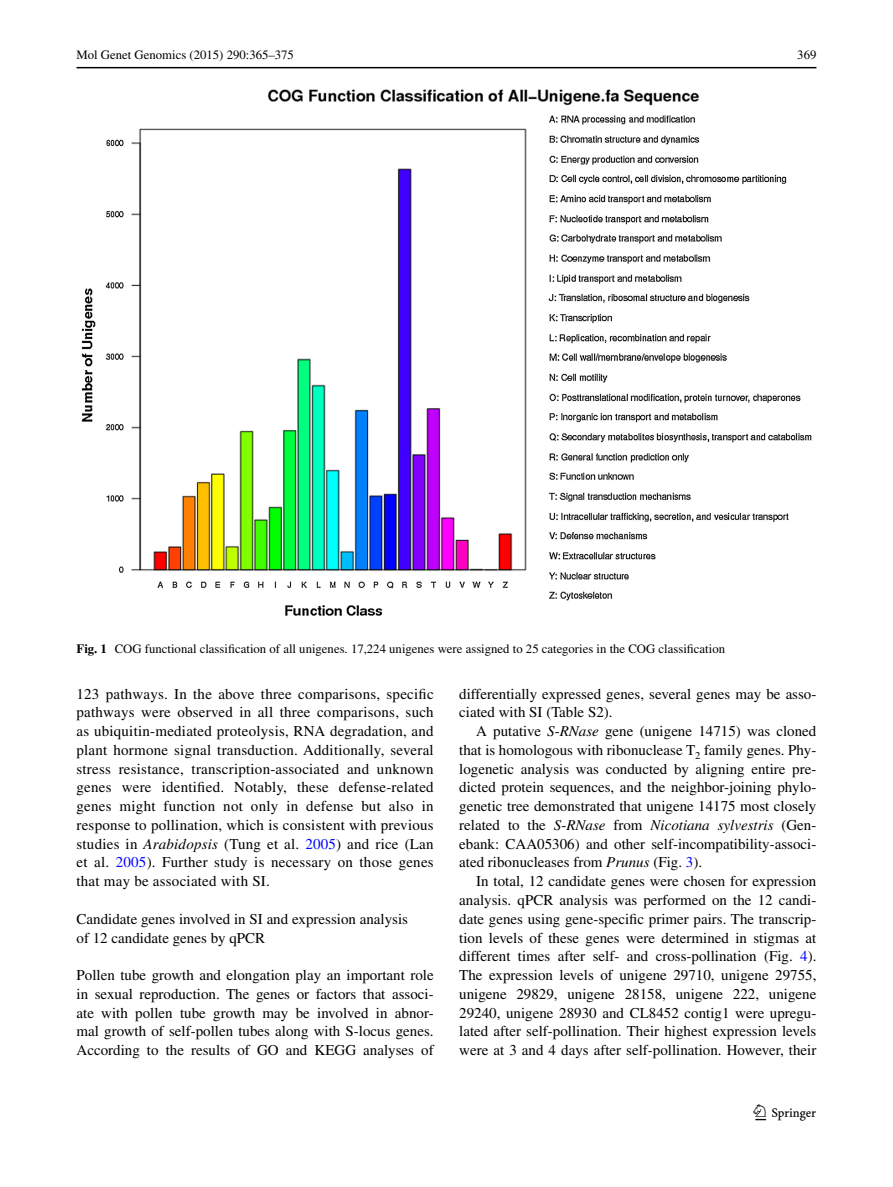
<style>
.page{position:relative;width:893px;height:1187px;background:#fff}
.page>*{position:absolute;margin:0;border:0;box-sizing:border-box;transform-origin:0 0}
.t1{font:22.5px "Springnew";color:#000}
.t2{font:15px/18.8px "Times";color:#000;text-align:justify}
.t3{font:12.75px "Times";color:#000}
.s1{font-weight:700}
.s2{font-style:italic}
.s3{color:#00f}
</style>
<div class="page">
<hr style="left:77px;top:67px;width:739px;height:1px;background:#000">
<img style="left:81px;top:89px;width:731px;height:527px">
<p class="t3" style="left:77px;top:48px;width:219px">Mol Genet Genomics (2015) 290:365–375</p>
<p class="t3" style="left:797px;top:48px;width:21px">369</p>
<p class="t3" style="left:77px;top:641px;width:650px"><span class="s1">Fig. 1</span> COG functional classification of all unigenes. 17,224 unigenes were assigned to 25 categories in the COG classification</p>
<p class="t2" style="left:77px;top:684px;width:359px">123 pathways. In the above three comparisons, specific pathways were observed in all three comparisons, such as ubiquitin-mediated proteolysis, RNA degradation, and plant hormone signal transduction. Additionally, several stress resistance, transcription-associated and unknown genes were identified. Notably, these defense-related genes might function not only in defense but also in response to pollination, which is consistent with previous studies in <span class="s2">Arabidopsis</span> (Tung et al. <span class="s3">2005</span>) and rice (Lan et al. <span class="s3">2005</span>). Further study is necessary on those genes that may be associated with SI.</p>
<p class="t2" style="left:77px;top:909px;width:333px">Candidate genes involved in SI and expression analysis of 12 candidate genes by qPCR</p>
<p class="t2" style="left:77px;top:965px;width:359px">Pollen tube growth and elongation play an important role in sexual reproduction. The genes or factors that associ&shy;ate with pollen tube growth may be involved in abnor&shy;mal growth of self-pollen tubes along with S-locus genes.<br>According to the results of GO and KEGG analyses of</p>
<p class="t2" style="left:459px;top:684px;width:359px">differentially expressed genes, several genes may be asso&shy;ciated with SI (Table S2).</p>
<p class="t2" style="left:459px;top:721px;width:359px;text-indent:17px">A putative <span class="s2">S</span>-<span class="s2">RNase</span> gene (unigene 14715) was cloned that is homologous with ribonuclease T<sub>2</sub> family genes. Phy&shy;logenetic analysis was conducted by aligning entire pre&shy;dicted protein sequences, and the neighbor-joining phylo&shy;genetic tree demonstrated that unigene 14175 most closely related to the <span class="s2">S</span>-<span class="s2">RNase</span> from <span class="s2">Nicotiana sylvestris</span> (Gen&shy;ebank: CAA05306) and other self-incompatibility-associ&shy;ated ribonucleases from <span class="s2">Prunus</span> (Fig. <span class="s3">3</span>).</p>
<p class="t2" style="left:459px;top:871px;width:359px;text-indent:17px">In total, 12 candidate genes were chosen for expression analysis. qPCR analysis was performed on the 12 candi&shy;date genes using gene-specific primer pairs. The transcrip&shy;tion levels of these genes were determined in stigmas at different times after self- and cross-pollination (Fig. <span class="s3">4</span>).<br>The expression levels of unigene 29710, unigene 29755, unigene 29829, unigene 28158, unigene 222, unigene 29240, unigene 28930 and CL8452 contig1 were upregu&shy;lated after self-pollination. Their highest expression levels were at 3 and 4 days after self-pollination. However, their</p>
<h1 class="t1" style="left:755px;top:1104px;width:62px">1 3</h1>
</div>
